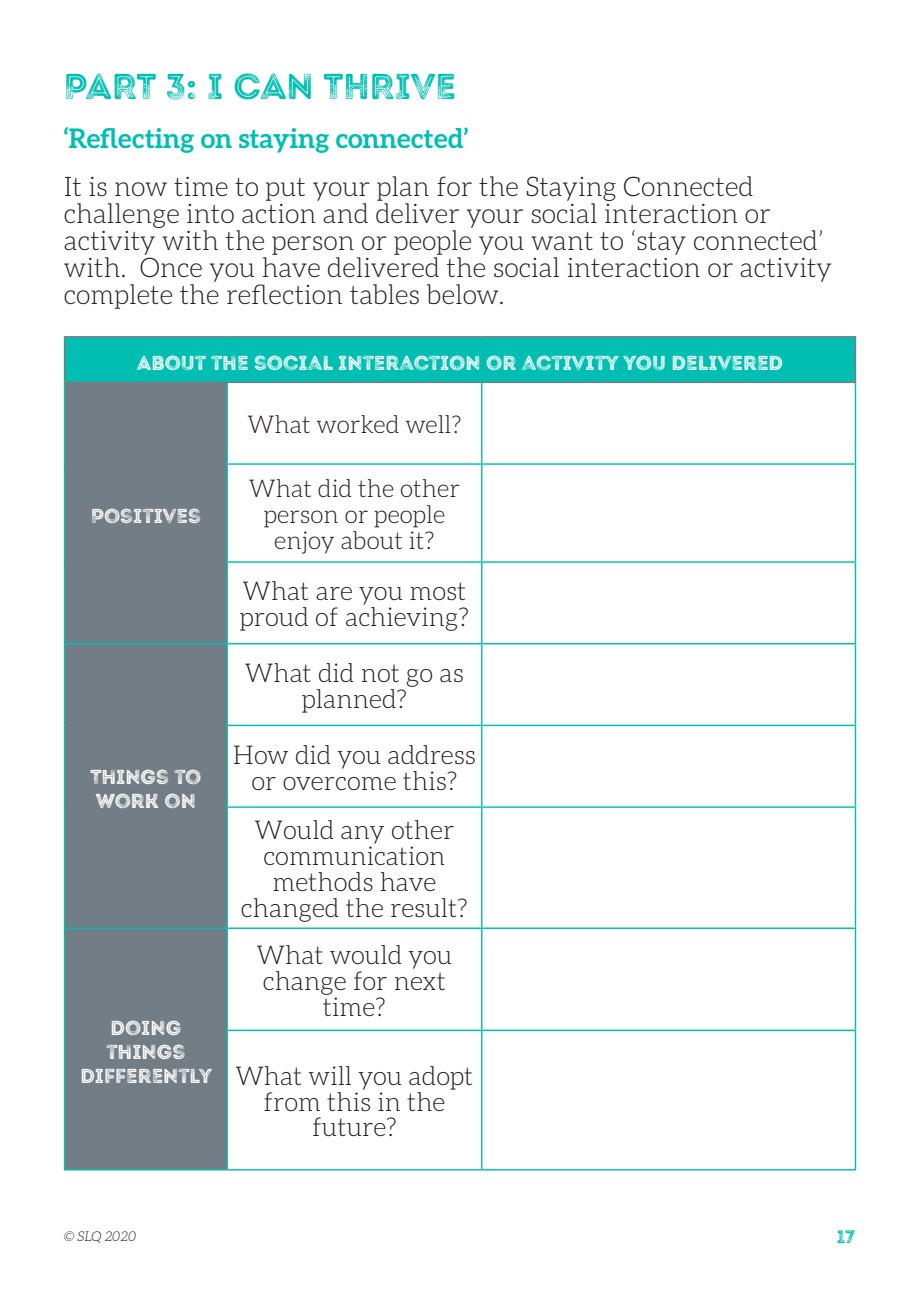
<style>
.page{position:relative;width:919px;height:1289px;background:#fff}
.page>*{position:absolute;margin:0;border:0;box-sizing:border-box;transform-origin:0 0}
.t1{font:36px "Intro Rust G Base 2 Line";color:#00bfb2}
.t2{font:300 27px/27px "Aleo";color:#231f20}
.t3{font:700 27px "Aleo";color:#00bfb2}
.t4{font:300 25.95px/26px "Aleo";color:#231f20;text-align:center}
.t5{font:300 24.45px/26px "Aleo";color:#231f20;text-align:center}
.t6{font:20.25px/24.3px "Intro Rust G Base 2 Line";color:#fff}
.t7{font:18px "Intro Rust G Base 2 Line";color:#00bfb2}
.t8{font:italic 300 13.5px "Aleo";color:#231f20}
</style>
<div class="page">
<div style="left:64px;top:337px;width:791px;height:45px;background:#00bfb2"></div>
<div style="left:64px;top:382px;width:163px;height:261px;background:#727d85"></div>
<svg style="left:482px;top:383px;width:372px;height:178px"></svg>
<svg style="left:482px;top:562px;width:372px;height:607px"></svg>
<div style="left:65px;top:644px;width:161px;height:525px;background:#727d85"></div>
<hr style="left:64px;top:383px;width:1px;height:81px;background:#00bfb2">
<hr style="left:226px;top:383px;width:2px;height:80px;background:#00bfb2">
<hr style="left:481px;top:383px;width:1px;height:80px;background:#00bfb2">
<hr style="left:854px;top:383px;width:2px;height:80px;background:#00bfb2">
<hr style="left:64px;top:464px;width:1px;height:98px;background:#00bfb2">
<hr style="left:226px;top:463px;width:255px;height:2px;background:#00bfb2">
<hr style="left:226px;top:465px;width:2px;height:96px;background:#00bfb2">
<hr style="left:481px;top:463px;width:375px;height:2px;background:#00bfb2">
<hr style="left:481px;top:465px;width:1px;height:96px;background:#00bfb2">
<hr style="left:854px;top:465px;width:2px;height:96px;background:#00bfb2">
<hr style="left:64px;top:562px;width:1px;height:81px;background:#00bfb2">
<hr style="left:226px;top:561px;width:255px;height:1px;background:#00bfb2">
<hr style="left:226px;top:562px;width:2px;height:81px;background:#00bfb2">
<hr style="left:481px;top:561px;width:375px;height:1px;background:#00bfb2">
<hr style="left:481px;top:562px;width:1px;height:81px;background:#00bfb2">
<hr style="left:854px;top:562px;width:2px;height:81px;background:#00bfb2">
<hr style="left:64px;top:643px;width:163px;height:1px;background:#00bfb2">
<hr style="left:64px;top:644px;width:1px;height:81px;background:#00bfb2">
<hr style="left:227px;top:643px;width:254px;height:1px;background:#00bfb2">
<hr style="left:226px;top:644px;width:2px;height:80px;background:#00bfb2">
<hr style="left:481px;top:643px;width:375px;height:1px;background:#00bfb2">
<hr style="left:481px;top:644px;width:1px;height:80px;background:#00bfb2">
<hr style="left:854px;top:644px;width:2px;height:80px;background:#00bfb2">
<hr style="left:64px;top:725px;width:1px;height:82px;background:#00bfb2">
<hr style="left:226px;top:724px;width:255px;height:2px;background:#00bfb2">
<hr style="left:226px;top:726px;width:2px;height:80px;background:#00bfb2">
<hr style="left:481px;top:724px;width:375px;height:2px;background:#00bfb2">
<hr style="left:481px;top:726px;width:1px;height:80px;background:#00bfb2">
<hr style="left:854px;top:726px;width:2px;height:80px;background:#00bfb2">
<hr style="left:64px;top:807px;width:1px;height:120px;background:#00bfb2">
<hr style="left:226px;top:806px;width:255px;height:1px;background:#00bfb2">
<hr style="left:226px;top:807px;width:2px;height:120px;background:#00bfb2">
<hr style="left:481px;top:806px;width:375px;height:1px;background:#00bfb2">
<hr style="left:481px;top:807px;width:1px;height:120px;background:#00bfb2">
<hr style="left:854px;top:807px;width:2px;height:120px;background:#00bfb2">
<hr style="left:64px;top:927px;width:163px;height:2px;background:#00bfb2">
<hr style="left:64px;top:929px;width:1px;height:101px;background:#00bfb2">
<hr style="left:227px;top:927px;width:254px;height:2px;background:#00bfb2">
<hr style="left:226px;top:929px;width:2px;height:100px;background:#00bfb2">
<hr style="left:481px;top:927px;width:375px;height:2px;background:#00bfb2">
<hr style="left:481px;top:929px;width:1px;height:100px;background:#00bfb2">
<hr style="left:854px;top:929px;width:2px;height:100px;background:#00bfb2">
<hr style="left:64px;top:1030px;width:1px;height:139px;background:#00bfb2">
<hr style="left:226px;top:1029px;width:255px;height:2px;background:#00bfb2">
<hr style="left:226px;top:1031px;width:2px;height:138px;background:#00bfb2">
<hr style="left:481px;top:1029px;width:375px;height:2px;background:#00bfb2">
<hr style="left:481px;top:1031px;width:1px;height:138px;background:#00bfb2">
<hr style="left:854px;top:1031px;width:2px;height:138px;background:#00bfb2">
<hr style="left:64px;top:1169px;width:163px;height:1px;background:#00bfb2">
<hr style="left:227px;top:1169px;width:254px;height:1px;background:#00bfb2">
<hr style="left:481px;top:1169px;width:375px;height:1px;background:#00bfb2">
<hr style="left:64px;top:337px;width:1px;height:44px;background:#727d85">
<hr style="left:64px;top:336px;width:163px;height:1px;background:#727d85">
<hr style="left:227px;top:336px;width:254px;height:1px;background:#727d85">
<hr style="left:481px;top:336px;width:375px;height:1px;background:#727d85">
<hr style="left:854px;top:337px;width:2px;height:44px;background:#727d85">
<hr style="left:64px;top:381px;width:163px;height:2px;background:#727d85">
<hr style="left:227px;top:381px;width:254px;height:2px;background:#727d85">
<hr style="left:481px;top:381px;width:375px;height:2px;background:#727d85">
<h1 class="t1" style="left:64px;top:64px;width:393px">PART 3: I CAN THRIVE</h1>
<p class="t3" style="left:64px;top:122px;width:406px">‘Reflecting on staying connected’</p>
<p class="t2" style="left:64px;top:173px;width:769px">It is now time to put your plan for the Staying Connected challenge into action and deliver your social interaction or activity with the person or people you want to ‘stay connected’ with. Once you have delivered the social interaction or activity complete the reflection tables below.</p>
<p class="t6" style="left:137px;top:350px;width:648px">ABOUT THE SOCIAL INTERACTION OR ACTIVITY YOU DELIVERED</p>
<p class="t6" style="left:91px;top:504px;width:112px">POSITIVES</p>
<p class="t6" style="left:90px;top:765px;width:112px">THINGS TO<br>WORK ON</p>
<p class="t6" style="left:80px;top:1015px;width:133px;text-align:center">DOING<br>THINGS<br>DIFFERENTLY</p>
<p class="t5" style="left:247px;top:411px;width:215px">What worked well?</p>
<p class="t5" style="left:249px;top:475px;width:213px">What did the other person or people enjoy about it?</p>
<p class="t4" style="left:240px;top:578px;width:231px;text-align:left">What are you most proud of achieving?</p>
<p class="t4" style="left:245px;top:660px;width:220px">What did not go as planned?</p>
<p class="t4" style="left:233px;top:741px;width:244px">How did you address or overcome this?</p>
<p class="t4" style="left:241px;top:817px;width:228px">Would any other communication methods have changed the result?</p>
<p class="t4" style="left:256px;top:941px;width:197px">What would you change for next time?</p>
<p class="t4" style="left:235px;top:1062px;width:240px">What will you adopt from this in the future?</p>
<p class="t8" style="left:64px;top:1229px;width:74px">© SLQ 2020</p>
<p class="t7" style="left:836px;top:1225px;width:20px">17</p>
</div>
